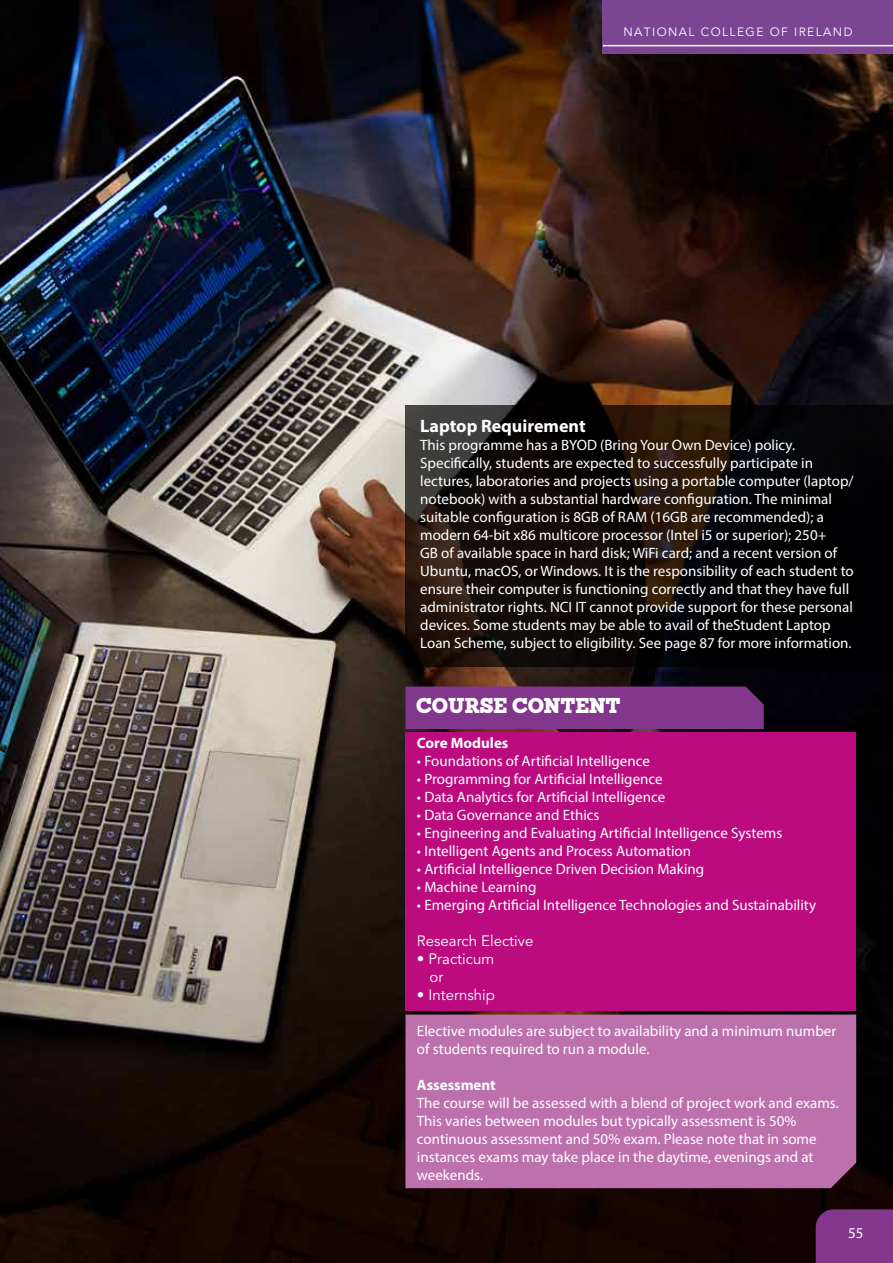
<style>
.page{position:relative;width:893px;height:1263px;background:#fff}
.page>*{position:absolute;margin:0;border:0;box-sizing:border-box;transform-origin:0 0}
.t1{font:900 21px "Sanchez";letter-spacing:-.005em;color:#fff}
.t2{font:700 18px "Myriad Pro";color:#fff}
.t3{font:15px/18px "Myriad Pro";color:#fff}
.t4{font:15px/18px "Avenir";color:#fff}
.t5{font:700 15px "Myriad Pro";color:#fff}
.t6{font:12px "Avenir";letter-spacing:.12em;color:#fff}
</style>
<div class="page">
<img style="left:0;top:0;width:893px;height:1263px">
<svg style="left:405px;top:406px;width:488px;height:261px;background:#110b09"></svg>
<div style="left:816px;top:1209px;width:77px;height:54px;background:#82368c"></div>
<div style="left:603px;top:0;width:290px;height:54px;background:#7b4594"></div>
<hr style="left:603px;top:45px;width:290px;height:1px;background:#fff">
<div style="left:405px;top:732px;width:451px;height:278px;background:#bc0b7e"></div>
<div style="left:405px;top:1014px;width:451px;height:174px;background:#bd71ac"></div>
<div style="left:405px;top:686px;width:359px;height:43px;background:#82368c"></div>
<p class="t6" style="left:623px;top:23px;width:231px">NATIONAL COLLEGE OF IRELAND</p>
<p class="t2" style="left:420px;top:414px;width:167px">Laptop Requirement</p>
<p class="t3" style="left:420px;top:435px;width:435px">This programme has a BYOD (Bring Your Own Device) policy.<br>Specifically, students are expected to successfully participate in lectures, laboratories and projects using a portable computer (laptop/ notebook) with a substantial hardware configuration. The minimal suitable configuration is 8GB of RAM (16GB are recommended); a modern 64-bit x86 multicore processor (Intel i5 or superior); 250+<br>GB of available space in hard disk; WiFi card; and a recent version of Ubuntu, macOS, or Windows. It is the responsibility of each student to ensure their computer is functioning correctly and that they have full administrator rights. NCI IT cannot provide support for these personal devices. Some students may be able to avail of theStudent Laptop Loan Scheme, subject to eligibility. See page 87 for more information.</p>
<h1 class="t1" style="left:416px;top:690px;width:206px">COURSE CONTENT</h1>
<p class="t5" style="left:417px;top:733px;width:93px">Core Modules</p>
<p class="t3" style="left:417px;top:752px;width:234px">• Foundations of Artificial Intelligence</p>
<p class="t3" style="left:417px;top:770px;width:247px">• Programming for Artificial Intelligence</p>
<p class="t3" style="left:417px;top:788px;width:250px">• Data Analytics for Artificial Intelligence</p>
<p class="t3" style="left:417px;top:806px;width:184px">• Data Governance and Ethics</p>
<p class="t3" style="left:417px;top:824px;width:367px">• Engineering and Evaluating Artificial Intelligence Systems</p>
<p class="t3" style="left:417px;top:842px;width:276px">• Intelligent Agents and Process Automation</p>
<p class="t3" style="left:417px;top:860px;width:289px">• Artificial Intelligence Driven Decision Making</p>
<p class="t3" style="left:417px;top:878px;width:121px">• Machine Learning</p>
<p class="t3" style="left:417px;top:896px;width:401px">• Emerging Artificial Intelligence Technologies and Sustainability</p>
<p class="t4" style="left:417px;top:932px;width:118px">Research Elective</p>
<p class="t4" style="left:429px;top:950px;width:66px;text-indent:-13px">• Practicum or</p>
<p class="t4" style="left:417px;top:986px;width:80px">• Internship</p>
<p class="t3" style="left:417px;top:1022px;width:421px">Elective modules are subject to availability and a minimum number of students required to run a module.</p>
<p class="t5" style="left:417px;top:1075px;width:80px">Assessment</p>
<p class="t3" style="left:417px;top:1094px;width:423px">The course will be assessed with a blend of project work and exams.<br>This varies between modules but typically assessment is 50% continuous assessment and 50% exam. Please note that in some instances exams may take place in the daytime, evenings and at weekends.</p>
<p class="t3" style="left:848px;top:1223px;width:17px">55</p>
</div>
